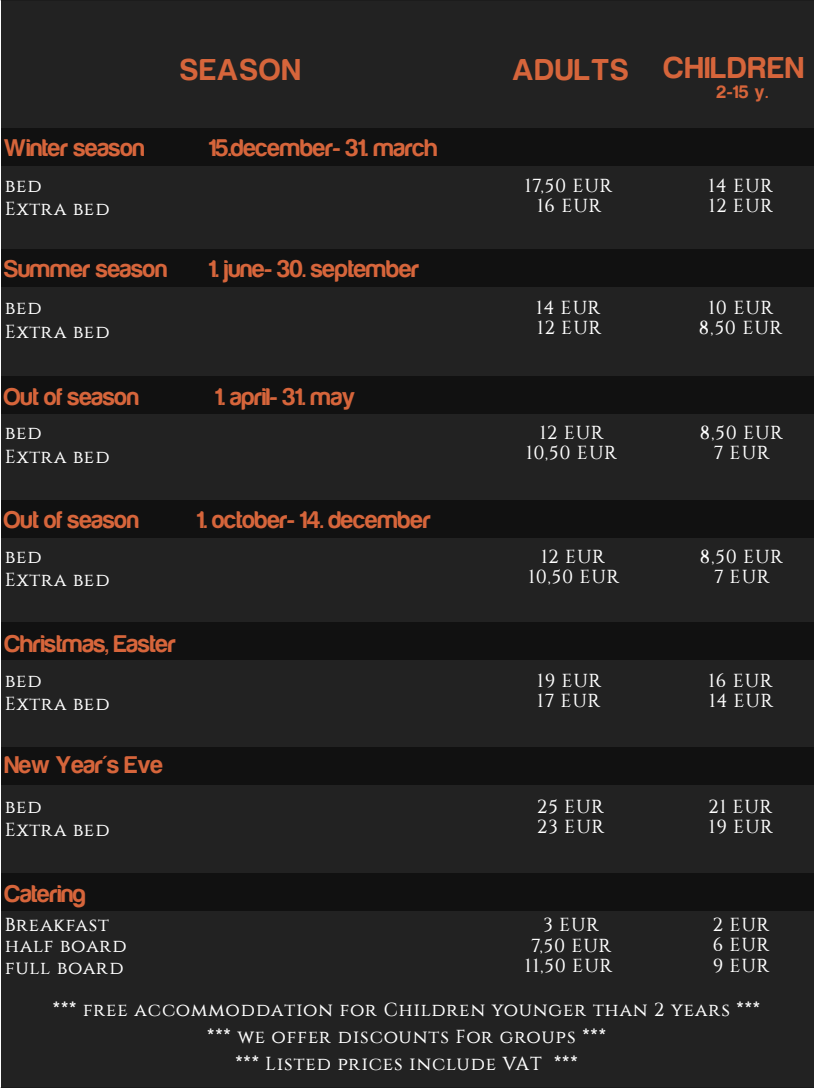
<style>
.page{position:relative;width:814px;height:1088px;background:#fff}
.page>*{position:absolute;margin:0;border:0;box-sizing:border-box;transform-origin:0 0}
.t1{font:31.25px "Harabara";letter-spacing:.05em;color:#d6653b}
.t2{font:25px "Harabara";color:#d6653b}
.t3{font:18.75px/21.6px "Constantine";letter-spacing:.05em;color:#fff}
.t4{font:18.75px "Harabara";color:#d6653b}
</style>
<div class="page">
<div style="left:1px;top:0;width:812px;height:1088px;background:#222"></div>
<div style="left:1px;top:128px;width:812px;height:38px;background:#111"></div>
<div style="left:1px;top:249px;width:812px;height:38px;background:#111"></div>
<div style="left:1px;top:500px;width:812px;height:38px;background:#111"></div>
<div style="left:1px;top:622px;width:812px;height:38px;background:#111"></div>
<div style="left:1px;top:747px;width:812px;height:38px;background:#111"></div>
<div style="left:1px;top:873px;width:812px;height:38px;background:#111"></div>
<div style="left:1px;top:376px;width:812px;height:38px;background:#111"></div>
<h1 class="t1" style="left:180px;top:53px;width:121px">SEASON</h1>
<h1 class="t1" style="left:513px;top:52px;width:292px">ADULTS CHILDREN</h1>
<p class="t4" style="left:717px;top:82px;width:53px">2-15 y.</p>
<h2 class="t2" style="left:4px;top:135px;width:142px">Winter season</h2>
<h2 class="t2" style="left:209px;top:135px;width:230px">15.december- 31. march</h2>
<p class="t3" style="left:5px;top:175px;width:38px">bed</p>
<p class="t3" style="left:525px;top:175px;width:90px">17,50 EUR</p>
<p class="t3" style="left:708px;top:175px;width:66px">14 EUR</p>
<p class="t3" style="left:5px;top:198px;width:106px">Extra bed</p>
<p class="t3" style="left:537px;top:195px;width:66px">16 EUR</p>
<p class="t3" style="left:709px;top:195px;width:66px">12 EUR</p>
<h2 class="t2" style="left:4px;top:256px;width:165px">Summer season</h2>
<h2 class="t2" style="left:209px;top:256px;width:212px">1. june- 30. september</h2>
<p class="t3" style="left:5px;top:297px;width:38px">bed</p>
<p class="t3" style="left:536px;top:297px;width:66px">14 EUR</p>
<p class="t3" style="left:708px;top:297px;width:67px">10 EUR</p>
<p class="t3" style="left:5px;top:320px;width:106px">Extra bed</p>
<p class="t3" style="left:537px;top:317px;width:66px">12 EUR</p>
<p class="t3" style="left:699px;top:317px;width:85px">8,50 EUR</p>
<h2 class="t2" style="left:4px;top:383px;width:136px">Out of season</h2>
<h2 class="t2" style="left:215px;top:383px;width:142px">1. april- 31. may</h2>
<p class="t3" style="left:5px;top:422px;width:38px">bed</p>
<p class="t3" style="left:540px;top:422px;width:66px">12 EUR</p>
<p class="t3" style="left:700px;top:422px;width:85px">8,50 EUR</p>
<p class="t3" style="left:5px;top:445px;width:106px">Extra bed</p>
<p class="t3" style="left:526px;top:442px;width:93px">10,50 EUR</p>
<p class="t3" style="left:714px;top:442px;width:58px">7 EUR</p>
<h2 class="t2" style="left:4px;top:507px;width:136px">Out of season</h2>
<h2 class="t2" style="left:197px;top:507px;width:235px">1. october- 14. december</h2>
<p class="t3" style="left:5px;top:546px;width:38px">bed</p>
<p class="t3" style="left:541px;top:546px;width:66px">12 EUR</p>
<p class="t3" style="left:700px;top:546px;width:85px">8,50 EUR</p>
<p class="t3" style="left:5px;top:569px;width:106px">Extra bed</p>
<p class="t3" style="left:528px;top:566px;width:93px">10,50 EUR</p>
<p class="t3" style="left:714px;top:566px;width:58px">7 EUR</p>
<h2 class="t2" style="left:5px;top:631px;width:173px">Christmas, Easter</h2>
<p class="t3" style="left:5px;top:670px;width:38px">bed</p>
<p class="t3" style="left:537px;top:670px;width:66px">19 EUR</p>
<p class="t3" style="left:708px;top:670px;width:66px">16 EUR</p>
<p class="t3" style="left:5px;top:693px;width:106px">Extra bed</p>
<p class="t3" style="left:537px;top:690px;width:65px">17 EUR</p>
<p class="t3" style="left:709px;top:690px;width:66px">14 EUR</p>
<h2 class="t2" style="left:5px;top:752px;width:160px">New Year's Eve</h2>
<p class="t3" style="left:5px;top:796px;width:38px">bed</p>
<p class="t3" style="left:537px;top:796px;width:69px">25 EUR</p>
<p class="t3" style="left:708px;top:796px;width:66px">21 EUR</p>
<p class="t3" style="left:5px;top:819px;width:106px">Extra bed</p>
<p class="t3" style="left:537px;top:816px;width:69px">23 EUR</p>
<p class="t3" style="left:709px;top:816px;width:66px">19 EUR</p>
<h2 class="t2" style="left:5px;top:881px;width:83px">Catering</h2>
<p class="t3" style="left:5px;top:913px;width:106px">Breakfast</p>
<p class="t3" style="left:543px;top:913px;width:58px">3 EUR</p>
<p class="t3" style="left:713px;top:913px;width:59px">2 EUR</p>
<p class="t3" style="left:531px;top:935px;width:82px">7,50 EUR</p>
<p class="t3" style="left:713px;top:933px;width:59px">6 EUR</p>
<p class="t3" style="left:525px;top:955px;width:89px">11,50 EUR</p>
<p class="t3" style="left:713px;top:955px;width:59px">9 EUR</p>
<p class="t3" style="left:5px;top:935px;width:123px">half board full board</p>
<p class="t3" style="left:53px;top:998px;width:709px">*** free accommoddation for Children younger than 2 years ***</p>
<p class="t3" style="left:207px;top:1026px;width:400px">*** we offer discounts For groups ***</p>
<p class="t3" style="left:235px;top:1053px;width:344px">*** Listed prices include VAT ***</p>
</div>
